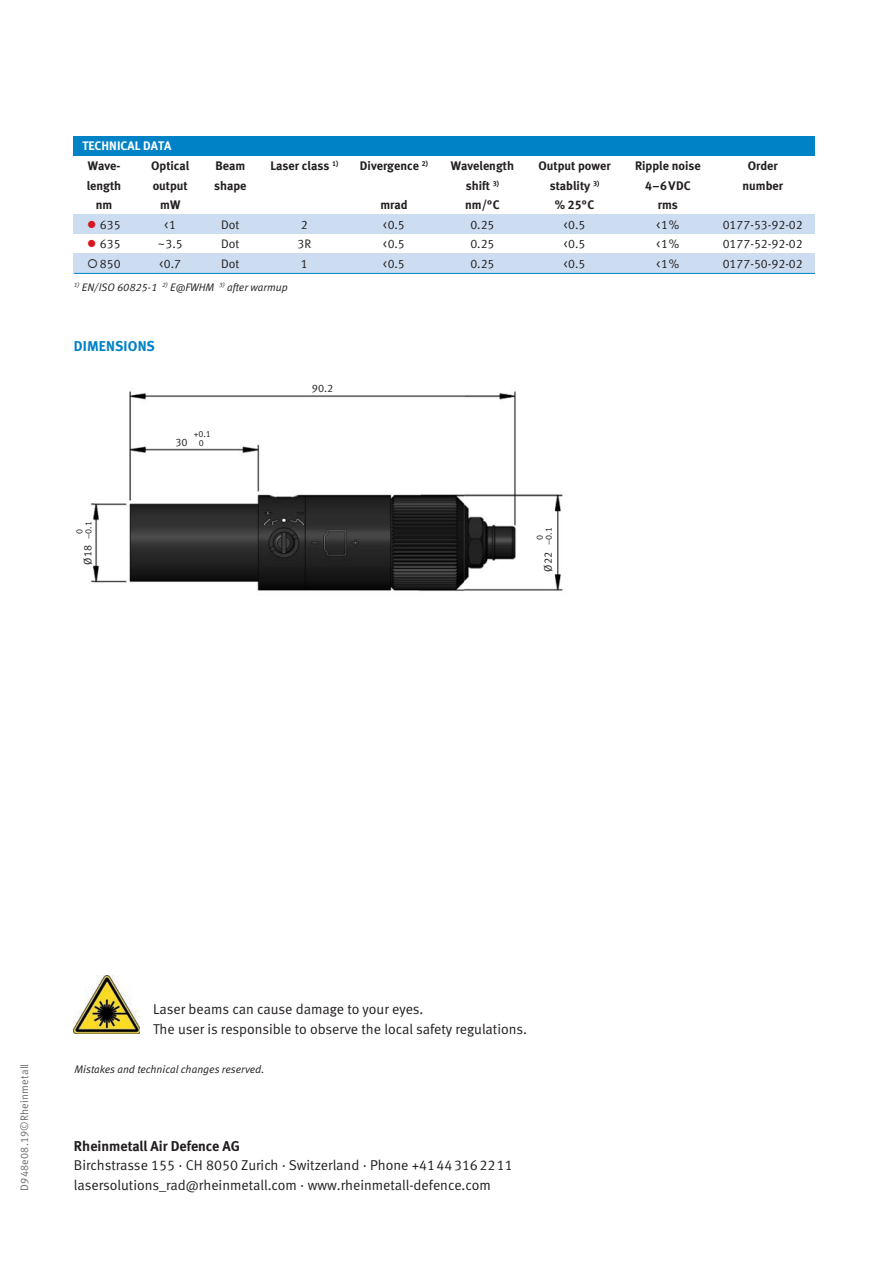
<style>
.page{position:relative;width:893px;height:1263px;background:#fff}
.page>*{position:absolute;margin:0;border:0;box-sizing:border-box;transform-origin:0 0}
.t1{font:14.25px/19.5px "Meta Normal LF";color:#231f20}
.t2{font:14.25px "Meta Bold LF";color:#231f20}
.t3{font:14.25px "Meta Bold LF";letter-spacing:.01em;color:#0082c7}
.t4{font:12.3px/19.5px "Meta Bold LF";color:#231f20;text-align:center}
.t5{font:12.3px/19.5px "Meta Normal LF";color:#231f20;text-align:justify}
.t6{font:12.3px "Meta Bold LF";color:#fff}
.t7{font:italic 10.8px "Meta Normal LF";color:#231f20}
.t8{font:10.8px "Meta Normal LF";letter-spacing:.02em;color:#6c6d70}
.t9{font:10.8px "Meta Normal LF";color:#231f20}
.t10{font:9px/9px "Meta Normal LF";color:#231f20;text-align:center}
</style>
<div class="page">
<img style="left:91px;top:391px;width:472px;height:200px">
<div style="left:74px;top:136px;width:741px;height:20px;background:#0082c7"></div>
<div style="left:74px;top:214px;width:741px;height:20px;background:#ccddf1"></div>
<div style="left:74px;top:254px;width:741px;height:19px;background:#ccddf1"></div>
<hr style="left:74px;top:273px;width:741px;height:1px;background:#0082c7">
<img style="left:74px;top:975px;width:66px;height:58px">
<p class="t6" style="left:82px;top:139px;width:90px">TECHNICAL DATA</p>
<p class="t4" style="left:87px;top:156px;width:36px">Wave&shy;length nm</p>
<p class="t5" style="left:100px;top:215px;width:22px">635<br>635<br>850</p>
<p class="t4" style="left:151px;top:156px;width:40px">Optical output mW</p>
<p class="t5" style="left:158px;top:214px;width:27px;text-align:center">&lt;1 ~3.5 &lt;0.7</p>
<p class="t4" style="left:214px;top:156px;width:34px;text-align:left">Beam shape</p>
<p class="t5" style="left:221px;top:214px;width:20px">Dot Dot Dot</p>
<p class="t4" style="left:271px;top:156px;width:69px">Laser class <sup>1)</sup></p>
<p class="t5" style="left:298px;top:215px;width:15px;text-align:left">2<br>3R<br>1</p>
<p class="t7" style="left:74px;top:281px;width:216px"><sup>1)</sup> EN/ISO 60825-1 <sup>2)</sup> E@FWHM <sup>3)</sup> after warmup</p>
<p class="t3" style="left:74px;top:338px;width:83px">DIMENSIONS</p>
<p class="t9" style="left:175px;top:435px;width:14px">30</p>
<p class="t10" style="left:194px;top:429px;width:19px">+0.1<br>0</p>
<p class="t9" style="left:312px;top:382px;width:23px">90.2</p>
<p class="t4" style="left:360px;top:156px;width:70px">Divergence <sup>2)</sup></p>
<p class="t4" style="left:380px;top:195px;width:29px">mrad</p>
<p class="t5" style="left:383px;top:214px;width:23px">&lt;0.5 &lt;0.5 &lt;0.5</p>
<p class="t4" style="left:451px;top:156px;width:65px">Wavelength shift <sup>3) </sup>nm/°C</p>
<p class="t5" style="left:470px;top:214px;width:26px">0.25<br>0.25<br>0.25</p>
<p class="t4" style="left:538px;top:156px;width:74px">Output power stablity <sup>3)<br></sup>% 25°C</p>
<p class="t5" style="left:564px;top:214px;width:23px">&lt;0.5 &lt;0.5 &lt;0.5</p>
<p class="t4" style="left:635px;top:156px;width:67px">Ripple noise<br>4–6VDC rms</p>
<p class="t5" style="left:657px;top:214px;width:24px">&lt;1% &lt;1% &lt;1%</p>
<p class="t4" style="left:742px;top:156px;width:42px">Order number</p>
<p class="t5" style="left:723px;top:214px;width:82px">0177-53-92-02<br>0177-52-92-02<br>0177-50-92-02</p>
<p class="t10" style="left:75px;top:539px;width:19px;rotate:-90deg">0 –0.1</p>
<p class="t10" style="left:535px;top:545px;width:19px;rotate:-90deg">0 –0.1</p>
<p class="t9" style="left:82px;top:565px;width:22px;rotate:-90deg">Ø18</p>
<p class="t9" style="left:542px;top:572px;width:22px;rotate:-90deg">Ø22</p>
<p class="t8" style="left:18px;top:1191px;width:128px;rotate:-90deg">D948e08.19©Rheinmetall</p>
<p class="t1" style="left:153px;top:999px;width:375px">Laser beams can cause damage to your eyes.<br>The user is responsible to observe the local safety regulations.</p>
<p class="t7" style="left:75px;top:1063px;width:191px">Mistakes and technical changes reserved.</p>
<p class="t2" style="left:74px;top:1137px;width:168px">Rheinmetall Air Defence AG</p>
<p class="t1" style="left:74px;top:1155px;width:440px">Birchstrasse 155 · CH 8050 Zurich · Switzerland · Phone +41443162211 lasersolutions_rad@rheinmetall.com · www.rheinmetall-defence.com</p>
</div>
